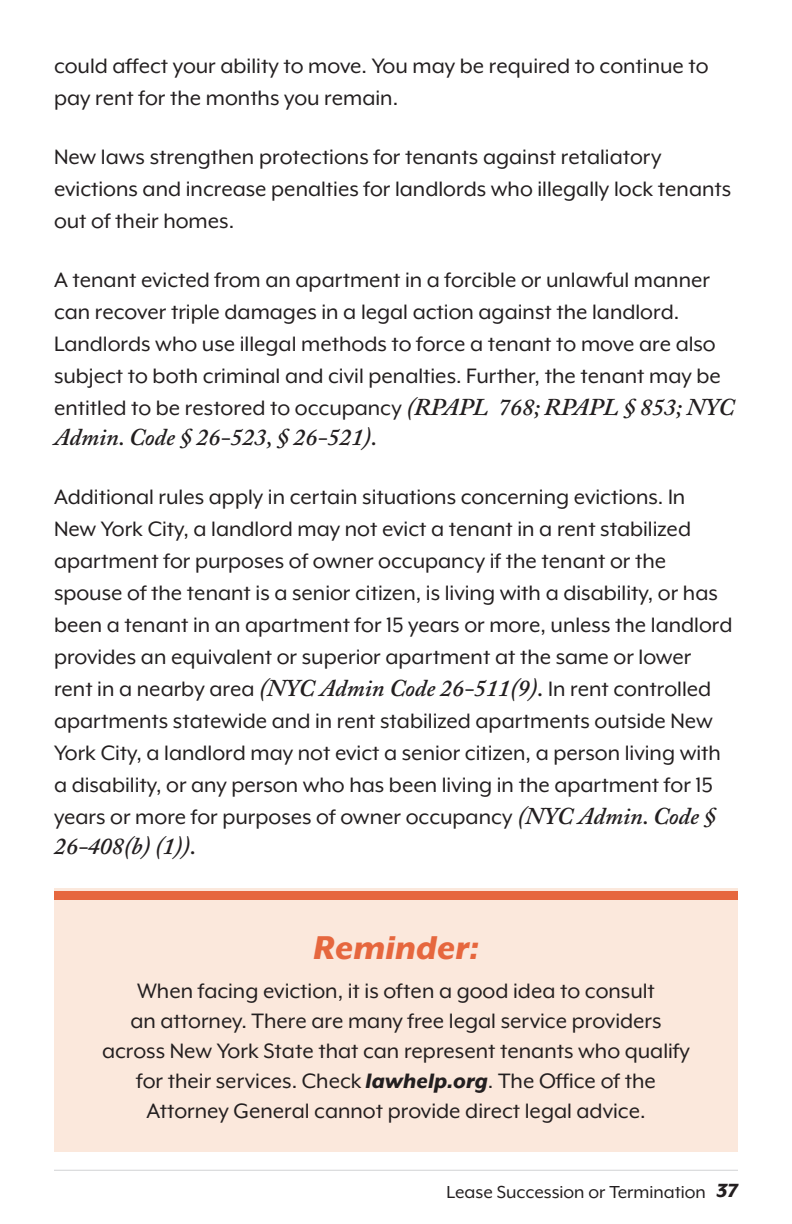
<style>
.page{position:relative;width:792px;height:1224px;background:#fff}
.page>*{position:absolute;margin:0;border:0;box-sizing:border-box;transform-origin:0 0}
.Body{font:italic 800 38px "Mr Eaves XL Mod OT";color:#e6673e}
.Body-2{font:24px/31.8px "Mr Eaves XL Mod OT";color:#231f20}
.First_Line_Paragraph{font:24px "Mr Eaves XL Mod OT";color:#231f20}
.t1{font:italic 800 22px "Mr Eaves XL Mod OT";color:#231f20}
.t2{font:20px "Mr Eaves XL Mod OT";color:#231f20}
.s1{font-family:"Adobe Caslon Pro";font-weight:600;font-style:italic}
.s2{font-weight:800;font-style:italic}
</style>
<div class="page">
<hr style="left:54px;top:1170px;width:684px;height:1px;background:#d1d2d4">
<div style="left:54px;top:888px;width:684px;height:264px;background:#fbe8dc"></div>
<div style="left:54px;top:891px;width:684px;height:9px;background:#e6673e"></div>
<p class="Body-2" style="left:54px;top:50px;width:656px">could affect your ability to move. You may be required to continue to pay rent for the months you remain.</p>
<p class="Body-2" style="left:54px;top:141px;width:679px">New laws strengthen protections for tenants against retaliatory evictions and increase penalties for landlords who illegally lock tenants out of their homes.</p>
<p class="Body-2" style="left:54px;top:264px;width:682px">A tenant evicted from an apartment in a forcible or unlawful manner can recover triple damages in a legal action against the landlord.<br>Landlords who use illegal methods to force a tenant to move are also subject to both criminal and civil penalties. Further, the tenant may be entitled to be restored to occupancy <span class="s1">(RPAPL 768; RPAPL § 853; NYC Admin. Code § 26-523, § 26-521).</span></p>
<p class="Body-2" style="left:54px;top:481px;width:680px">Additional rules apply in certain situations concerning evictions. In New York City, a landlord may not evict a tenant in a rent stabilized apartment for purposes of owner occupancy if the tenant or the spouse of the tenant is a senior citizen, is living with a disability, or has been a tenant in an apartment for 15 years or more, unless the landlord provides an equivalent or superior apartment at the same or lower rent in a nearby area <span class="s1">(NYC Admin Code 26-511(9).</span> In rent controlled apartments statewide and in rent stabilized apartments outside New York City, a landlord may not evict a senior citizen, a person living with a disability, or any person who has been living in the apartment for 15 years or more for purposes of owner occupancy <span class="s1">(NYC Admin. Code § 26-408(b) (1)).</span></p>
<p class="Body" style="left:313px;top:929px;width:167px">Reminder:</p>
<p class="First_Line_Paragraph" style="left:137px;top:979px;width:519px">When facing eviction, it is often a good idea to consult</p>
<p class="First_Line_Paragraph" style="left:130px;top:1009px;width:533px">an attorney. There are many free legal service providers</p>
<p class="First_Line_Paragraph" style="left:102px;top:1039px;width:589px">across New York State that can represent tenants who qualify</p>
<p class="First_Line_Paragraph" style="left:136px;top:1069px;width:521px">for their services. Check <span class="s2">lawhelp.org</span>. The Office of the</p>
<p class="First_Line_Paragraph" style="left:146px;top:1099px;width:501px">Attorney General cannot provide direct legal advice.</p>
<p class="t2" style="left:446px;top:1182px;width:261px">Lease Succession or Termination</p>
<p class="t1" style="left:717px;top:1179px;width:23px">37</p>
</div>
